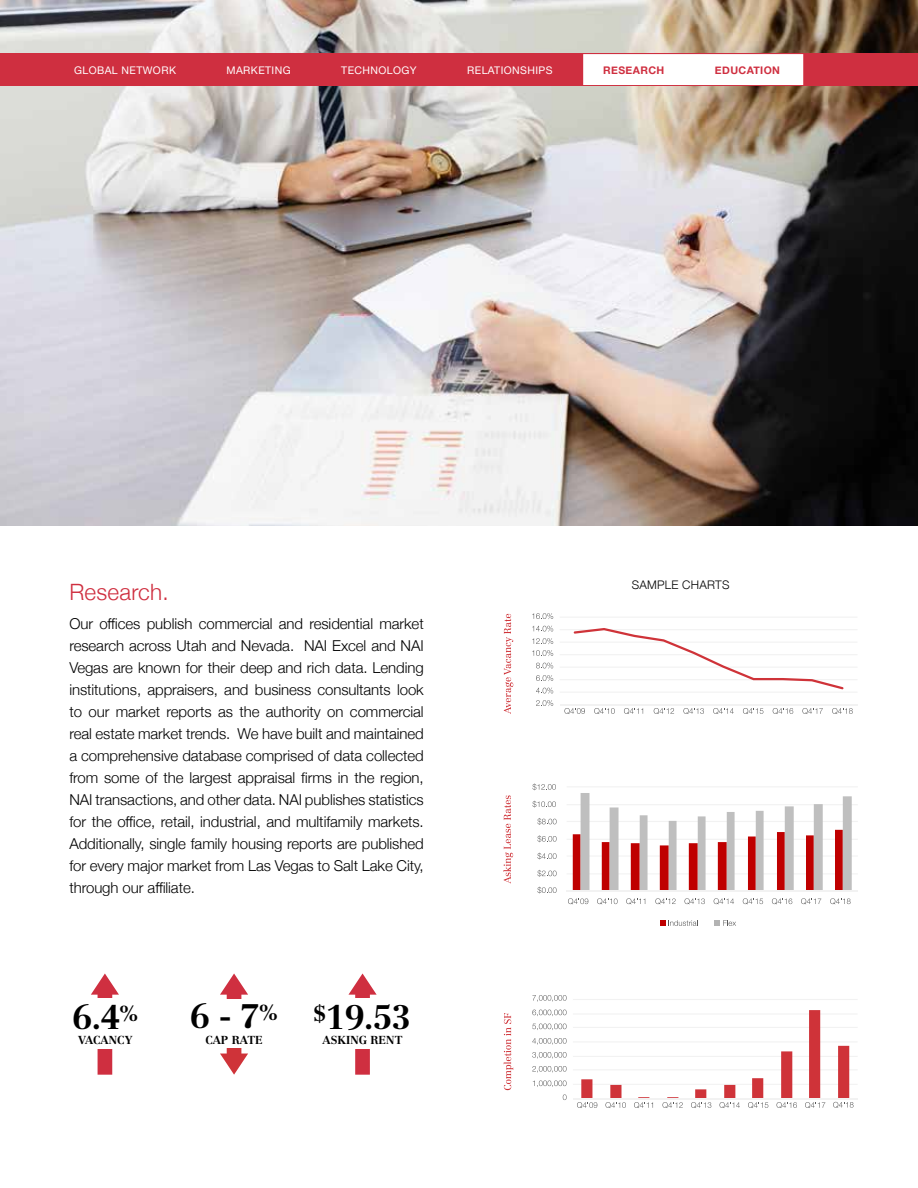
<style>
.page{position:relative;width:918px;height:1188px;background:#fff}
.page>*{position:absolute;margin:0;border:0;box-sizing:border-box;transform-origin:0 0}
.t1{font:700 33.45px "Centennial LT Std";color:#000}
.t2{font:300 22.5px "Helvetica Neue";letter-spacing:.01em;color:#cf2f40}
.t3{font:300 15px/22px "Helvetica Neue";letter-spacing:-.005em;color:#000;text-align:justify}
.t4{font:300 11.85px "Helvetica Neue";letter-spacing:.02em;color:#000}
.t5{font:700 11.4px "Centennial LT Std";color:#000}
.t6{font:10.5px "Helvetica Neue";letter-spacing:.04em;color:#fff}
.t7{font:700 10.5px "Helvetica Neue";letter-spacing:.04em;color:#cf2f40}
</style>
<div class="page">
<img style="left:0;top:0;width:918px;height:526px">
<div style="left:0;top:53px;width:918px;height:33px;background:#cf2f40"></div>
<div style="left:583px;top:54px;width:220px;height:31px;background:#fff;border:2px solid #fff"></div>
<svg style="left:348px;top:973px;width:29px;height:102px"></svg>
<div style="left:313px;top:998px;width:99px;height:51px;background:#fff"></div>
<svg style="left:91px;top:973px;width:28px;height:102px"></svg>
<div style="left:63px;top:998px;width:85px;height:51px;background:#fff"></div>
<svg style="left:220px;top:973px;width:28px;height:102px"></svg>
<div style="left:169px;top:999px;width:130px;height:49px;background:#fff"></div>
<hr style="left:567px;top:873px;width:291px;height:1px;background:#f2f2f2">
<hr style="left:567px;top:855px;width:291px;height:2px;background:#f2f2f2">
<hr style="left:567px;top:839px;width:291px;height:1px;background:#f2f2f2">
<hr style="left:567px;top:821px;width:291px;height:1px;background:#f2f2f2">
<hr style="left:567px;top:804px;width:291px;height:1px;background:#f2f2f2">
<hr style="left:567px;top:786px;width:291px;height:1px;background:#f2f2f2">
<svg style="left:573px;top:793px;width:279px;height:97px"></svg>
<hr style="left:567px;top:890px;width:291px;height:1px;background:#f2f2f2">
<svg style="left:538px;top:887px;width:19px;height:7px"></svg>
<svg style="left:538px;top:870px;width:19px;height:7px"></svg>
<svg style="left:538px;top:853px;width:19px;height:7px"></svg>
<svg style="left:538px;top:835px;width:19px;height:7px"></svg>
<svg style="left:538px;top:818px;width:19px;height:7px"></svg>
<svg style="left:533px;top:801px;width:23px;height:7px"></svg>
<svg style="left:533px;top:783px;width:23px;height:7px"></svg>
<svg style="left:568px;top:898px;width:20px;height:6px"></svg>
<svg style="left:597px;top:898px;width:21px;height:6px"></svg>
<svg style="left:626px;top:898px;width:19px;height:6px"></svg>
<svg style="left:655px;top:898px;width:21px;height:6px"></svg>
<svg style="left:684px;top:898px;width:21px;height:6px"></svg>
<svg style="left:714px;top:898px;width:20px;height:6px"></svg>
<svg style="left:743px;top:898px;width:20px;height:6px"></svg>
<svg style="left:772px;top:898px;width:20px;height:6px"></svg>
<svg style="left:801px;top:898px;width:20px;height:6px"></svg>
<svg style="left:830px;top:898px;width:21px;height:6px"></svg>
<svg style="left:660px;top:920px;width:38px;height:6px"></svg>
<svg style="left:714px;top:920px;width:22px;height:6px"></svg>
<svg style="left:503px;top:795px;width:10px;height:89px"></svg>
<hr style="left:560px;top:692px;width:298px;height:1px;background:#f2f2f2">
<hr style="left:560px;top:679px;width:298px;height:1px;background:#f2f2f2">
<hr style="left:560px;top:667px;width:298px;height:1px;background:#f2f2f2">
<hr style="left:560px;top:654px;width:298px;height:1px;background:#f2f2f2">
<hr style="left:560px;top:642px;width:298px;height:1px;background:#f2f2f2">
<hr style="left:560px;top:629px;width:298px;height:1px;background:#f2f2f2">
<hr style="left:560px;top:617px;width:298px;height:1px;background:#f2f2f2">
<hr style="left:560px;top:704px;width:298px;height:1px;background:#f2f2f2">
<svg style="left:574px;top:628px;width:270px;height:61px"></svg>
<svg style="left:536px;top:700px;width:17px;height:6px"></svg>
<svg style="left:536px;top:688px;width:17px;height:6px"></svg>
<svg style="left:536px;top:675px;width:17px;height:6px"></svg>
<svg style="left:536px;top:663px;width:17px;height:6px"></svg>
<svg style="left:532px;top:650px;width:21px;height:6px"></svg>
<svg style="left:532px;top:638px;width:21px;height:6px"></svg>
<svg style="left:532px;top:626px;width:21px;height:6px"></svg>
<svg style="left:532px;top:613px;width:21px;height:6px"></svg>
<svg style="left:564px;top:708px;width:21px;height:6px"></svg>
<svg style="left:594px;top:708px;width:21px;height:6px"></svg>
<svg style="left:624px;top:708px;width:19px;height:6px"></svg>
<svg style="left:654px;top:708px;width:20px;height:6px"></svg>
<svg style="left:683px;top:708px;width:21px;height:6px"></svg>
<svg style="left:713px;top:708px;width:21px;height:6px"></svg>
<svg style="left:743px;top:708px;width:20px;height:6px"></svg>
<svg style="left:773px;top:708px;width:20px;height:6px"></svg>
<svg style="left:802px;top:708px;width:21px;height:6px"></svg>
<svg style="left:832px;top:708px;width:21px;height:6px"></svg>
<svg style="left:504px;top:614px;width:9px;height:100px"></svg>
<hr style="left:573px;top:1084px;width:285px;height:1px;background:#f2f2f2">
<hr style="left:573px;top:1069px;width:285px;height:1px;background:#f2f2f2">
<hr style="left:573px;top:1056px;width:285px;height:1px;background:#f2f2f2">
<hr style="left:573px;top:1041px;width:285px;height:1px;background:#f2f2f2">
<hr style="left:573px;top:1027px;width:285px;height:1px;background:#f2f2f2">
<hr style="left:573px;top:1013px;width:285px;height:2px;background:#f2f2f2">
<hr style="left:573px;top:999px;width:285px;height:1px;background:#f2f2f2">
<hr style="left:573px;top:1098px;width:285px;height:1px;background:#f2f2f2">
<svg style="left:563px;top:1094px;width:4px;height:6px"></svg>
<svg style="left:533px;top:1081px;width:34px;height:6px"></svg>
<svg style="left:532px;top:1066px;width:35px;height:7px"></svg>
<svg style="left:532px;top:1052px;width:35px;height:7px"></svg>
<svg style="left:532px;top:1038px;width:35px;height:7px"></svg>
<svg style="left:532px;top:1024px;width:35px;height:6px"></svg>
<svg style="left:532px;top:1010px;width:35px;height:6px"></svg>
<svg style="left:532px;top:995px;width:35px;height:7px"></svg>
<svg style="left:577px;top:1010px;width:277px;height:98px"></svg>
<svg style="left:504px;top:1013px;width:9px;height:77px"></svg>
<p class="t6" style="left:74px;top:62px;width:103px">GLOBAL NETWORK</p>
<p class="t6" style="left:227px;top:62px;width:66px">MARKETING</p>
<p class="t6" style="left:341px;top:62px;width:77px">TECHNOLOGY</p>
<p class="t6" style="left:467px;top:62px;width:87px">RELATIONSHIPS</p>
<p class="t7" style="left:603px;top:62px;width:63px">RESEARCH</p>
<p class="t7" style="left:715px;top:62px;width:67px">EDUCATION</p>
<h2 class="t2" style="left:69px;top:573px;width:101px">Research.</h2>
<p class="t3" style="left:69px;top:612px;width:356px">Our offices publish commercial and residential market research across Utah and Nevada. NAI Excel and NAI Vegas are known for their deep and rich data. Lending institutions, appraisers, and business consultants look to our market reports as the authority on commercial real estate market trends. We have built and maintained a comprehensive database comprised of data collected from some of the largest appraisal firms in the region, NAI transactions, and other data. NAI publishes statistics for the office, retail, industrial, and multifamily markets.<br>Additionally, single family housing reports are published for every major market from Las Vegas to Salt Lake City, through our affiliate.</p>
<h1 class="t1" style="left:73px;top:997px;width:67px">6.4<sup>%</sup></h1>
<p class="t5" style="left:78px;top:1033px;width:56px">VACANCY</p>
<h1 class="t1" style="left:190px;top:996px;width:89px">6 - 7<sup>%</sup></h1>
<p class="t5" style="left:205px;top:1033px;width:59px">CAP RATE</p>
<h1 class="t1" style="left:314px;top:997px;width:99px"><sup>$</sup>19.53</h1>
<p class="t5" style="left:323px;top:1033px;width:81px">ASKING RENT</p>
<p class="t4" style="left:632px;top:575px;width:99px">SAMPLE CHARTS</p>
</div>
